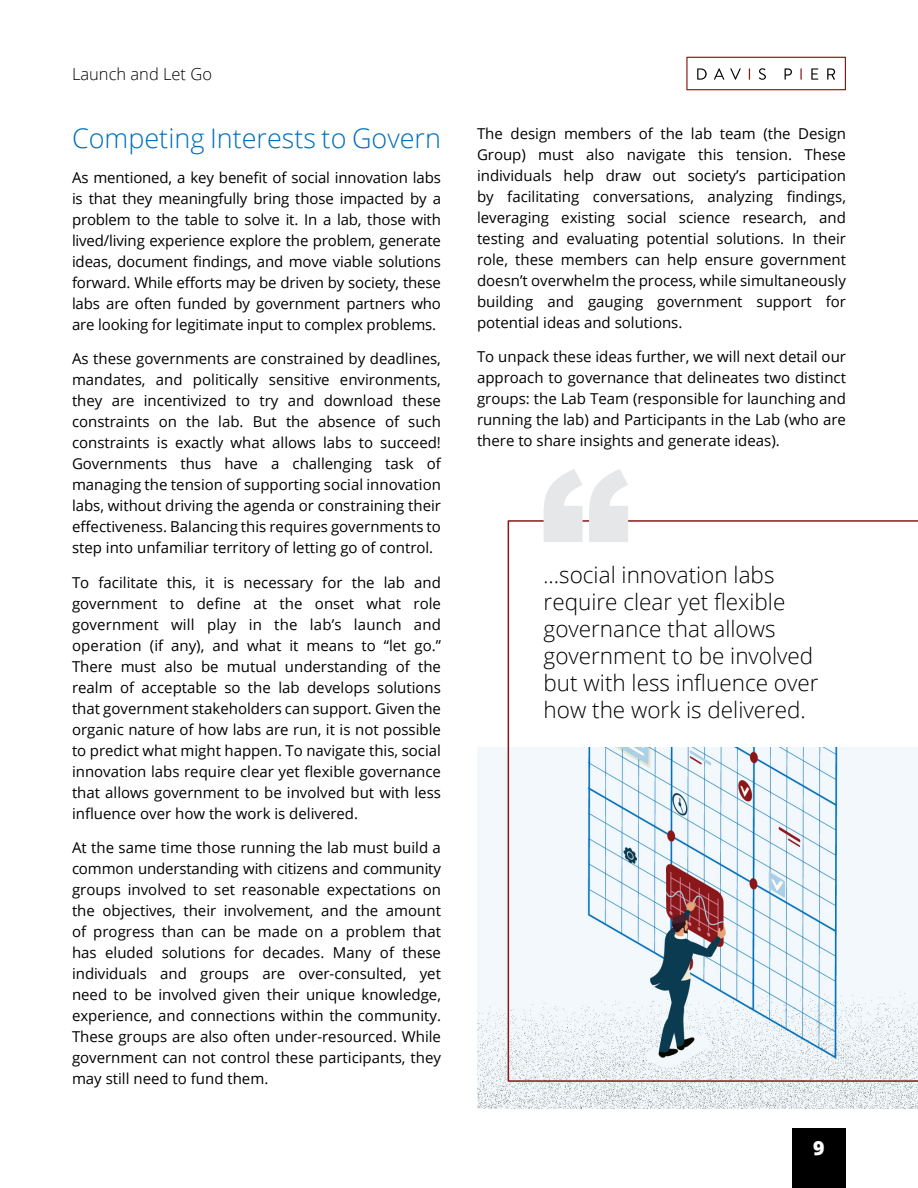
<style>
.page{position:relative;width:918px;height:1188px;background:#fff}
.page>*{position:absolute;margin:0;border:0;box-sizing:border-box;transform-origin:0 0}
.t1{font:300 27px "Open Sans";color:#0070b9}
.t2{font:300 22.5px/27px "Open Sans";color:#000}
.t3{font:800 19.5px "Open Sans";color:#fff}
.t4{font:300 16.5px "Open Sans";color:#000}
.t5{font:15px/21px "Open Sans";color:#000;text-align:justify}
.s1{font-size:21px}
</style>
<div class="page">
<div style="left:792px;top:1129px;width:54px;height:59px;background:#000"></div>
<div style="left:686px;top:57px;width:160px;height:33px;border:1px solid #8a181a"></div>
<svg style="left:697px;top:68px;width:10px;height:12px"></svg>
<svg style="left:714px;top:68px;width:10px;height:12px"></svg>
<svg style="left:730px;top:68px;width:11px;height:12px"></svg>
<svg style="left:749px;top:68px;width:1px;height:12px"></svg>
<svg style="left:759px;top:68px;width:7px;height:12px"></svg>
<svg style="left:785px;top:68px;width:7px;height:12px"></svg>
<svg style="left:800px;top:68px;width:2px;height:12px"></svg>
<svg style="left:811px;top:68px;width:7px;height:12px"></svg>
<svg style="left:827px;top:68px;width:8px;height:12px"></svg>
<img style="left:477px;top:747px;width:441px;height:362px">
<svg style="left:508px;top:520px;width:410px;height:562px"></svg>
<svg style="left:544px;top:469px;width:84px;height:73px"></svg>
<p class="t4" style="left:72px;top:63px;width:142px">Launch and Let Go</p>
<h1 class="t1" style="left:72px;top:120px;width:371px">Competing Interests to Govern</h1>
<p class="t5" style="left:72px;top:166px;width:371px">As mentioned, a key benefit of social innovation labs is that they meaningfully bring those impacted by a problem to the table to solve it. In a lab, those with lived/living experience explore the problem, generate ideas, document findings, and move viable solutions forward. While efforts may be driven by society, these labs are often funded by government partners who are looking for legitimate input to complex problems.</p>
<p class="t5" style="left:72px;top:348px;width:371px">As these governments are constrained by deadlines, mandates, and politically sensitive environments, they are incentivized to try and download these constraints on the lab. But the absence of such constraints is exactly what allows labs to succeed!<br>Governments thus have a challenging task of managing the tension of supporting social innovation labs, without driving the agenda or constraining their effectiveness. Balancing this requires governments to step into unfamiliar territory of letting go of control.</p>
<p class="t5" style="left:72px;top:571px;width:371px">To facilitate this, it is necessary for the lab and government to define at the onset what role government will play in the lab’s launch and operation (if any), and what it means to “let go.” There must also be mutual understanding of the realm of acceptable so the lab develops solutions that government stakeholders can support. Given the organic nature of how labs are run, it is not possible to predict what might happen. To navigate this, social innovation labs require clear yet flexible governance that allows government to be involved but with less influence over how the work is delivered.</p>
<p class="t5" style="left:72px;top:837px;width:371px">At the same time those running the lab must build a common understanding with citizens and community groups involved to set reasonable expectations on the objectives, their involvement, and the amount of progress than can be made on a problem that has eluded solutions for decades. Many of these individuals and groups are over-consulted, yet need to be involved given their unique knowledge, experience, and connections within the community.<br>These groups are also often under-resourced. While government can not control these participants, they may still need to fund them.</p>
<p class="t5" style="left:477px;top:123px;width:371px">The design members of the lab team (the Design Group) must also navigate this tension. These individuals help draw out society’s participation by facilitating conversations, analyzing findings, leveraging existing social science research, and testing and evaluating potential solutions. In their role, these members can help ensure government doesn’t overwhelm the process, while simultaneously building and gauging government support for potential ideas and solutions.</p>
<p class="t5" style="left:477px;top:346px;width:371px">To unpack these ideas further, we will next detail our approach to governance that delineates two distinct groups: the Lab Team (responsible for launching and running the lab) and Participants in the Lab (who are there to share insights and generate ideas).</p>
<h2 class="t2" style="left:544px;top:561px;width:276px"><span class="s1">.</span>..social innovation labs require clear yet flexible governance that allows government to be involved but with less influence over how the work is delivered.</h2>
<h3 class="t3" style="left:813px;top:1133px;width:13px">9</h3>
</div>
